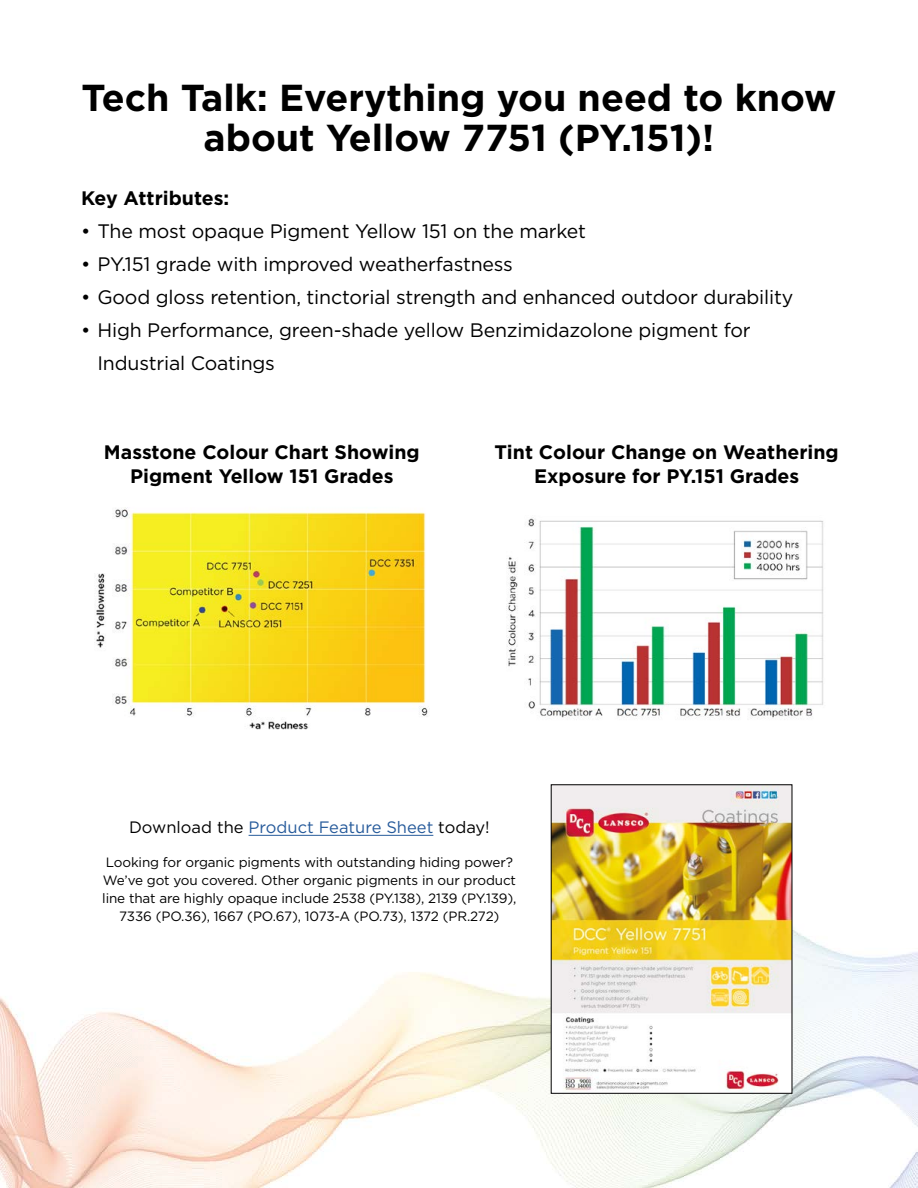
<style>
.page{position:relative;width:918px;height:1188px;background:#fff}
.page>*{position:absolute;margin:0;border:0;box-sizing:border-box;transform-origin:0 0}
.t1{font:700 37.5px/40.5px "Gotham";color:#000;text-align:center}
.t2{font:19.5px/33px "Gotham";letter-spacing:-.01em;color:#000}
.t3{font:700 19.5px/24px "Gotham";color:#000;text-align:center}
.t4{font:16.5px "Gotham";color:#275b9b}
.t5{font:13.5px/18px "Gotham";letter-spacing:-.01em;color:#000;text-align:center}
.s1{color:#000}
</style>
<div class="page">
<img style="left:0;top:784px;width:918px;height:404px">
<hr style="left:249px;top:835px;width:184px;height:1px;background:#275b9b">
<img style="left:553px;top:787px;width:237px;height:305px">
<img style="left:506px;top:518px;width:318px;height:202px">
<img style="left:96px;top:507px;width:332px;height:223px">
<h1 class="t1" style="left:81px;top:77px;width:757px">Tech Talk: Everything you need to know about Yellow 7751 (PY.151)!</h1>
<p class="t3" style="left:81px;top:186px;width:150px">Key Attributes:</p>
<p class="t2" style="left:81px;top:214px;width:507px">• The most opaque Pigment Yellow 151 on the market</p>
<p class="t2" style="left:81px;top:247px;width:433px">• PY.151 grade with improved weatherfastness</p>
<p class="t2" style="left:81px;top:280px;width:714px">• Good gloss retention, tinctorial strength and enhanced outdoor durability</p>
<p class="t2" style="left:97px;top:313px;width:655px;text-indent:-16px">• High Performance, green-shade yellow Benzimidazolone pigment for<br>Industrial Coatings</p>
<p class="t3" style="left:104px;top:440px;width:317px">Masstone Colour Chart Showing<br>Pigment Yellow 151 Grades</p>
<p class="t3" style="left:495px;top:440px;width:346px">Tint Colour Change on Weathering<br>Exposure for PY.151 Grades</p>
<p class="t4" style="left:129px;top:817px;width:362px"><span class="s1">Download the</span> Product Feature Sheet <span class="s1">today!</span></p>
<p class="t5" style="left:102px;top:853px;width:416px">Looking for organic pigments with outstanding hiding power?<br>We’ve got you covered. Other organic pigments in our product line that are highly opaque include 2538 (PY.138), 2139 (PY.139), 7336 (PO.36), 1667 (PO.67), 1073-A (PO.73), 1372 (PR.272)</p>
</div>
